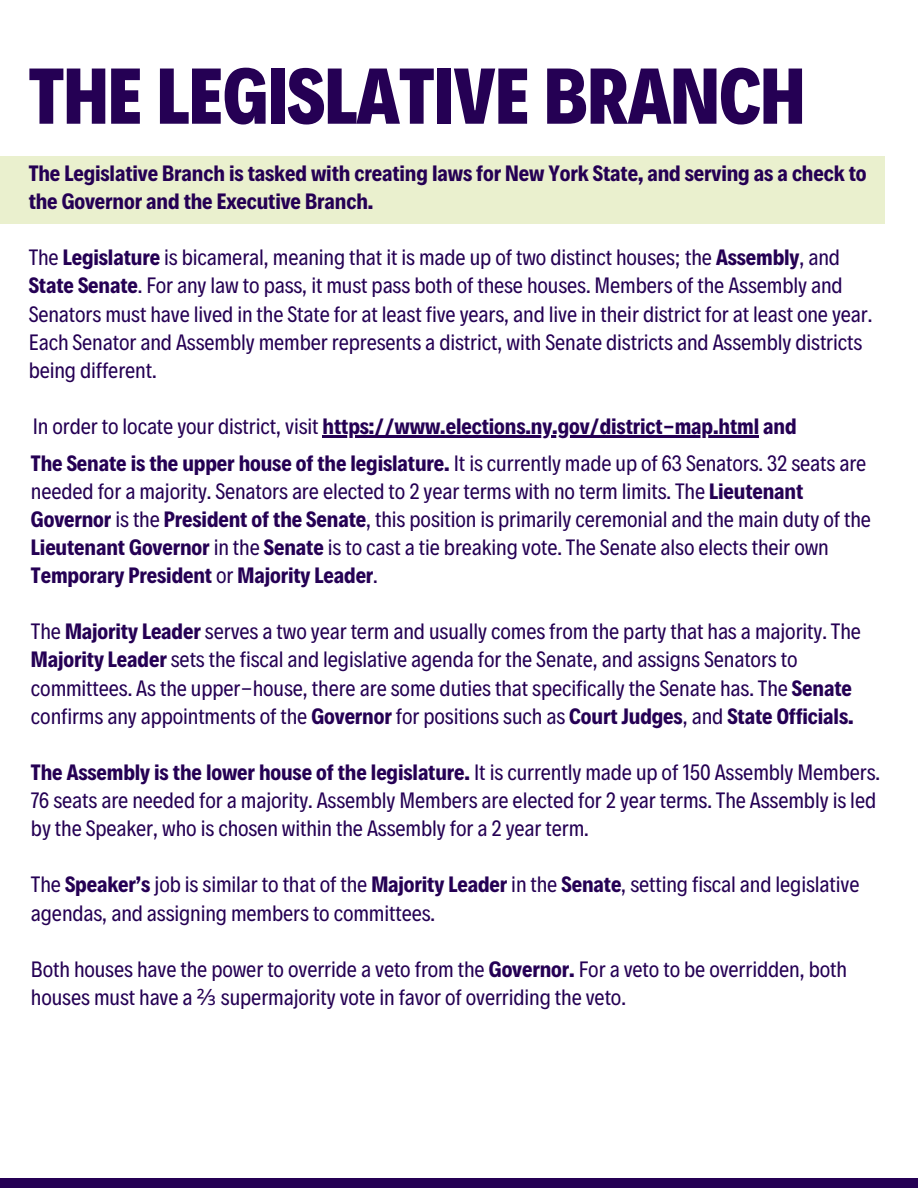
<style>
.page{position:relative;width:918px;height:1188px;background:#fff}
.page>*{position:absolute;margin:0;border:0;box-sizing:border-box;transform-origin:0 0}
.t1{font:800 79.95px "Decalotype";letter-spacing:-.005em;color:#250054}
.t2{font:22.5px/28.2px "Decalotype";letter-spacing:-.005em;color:#250054}
.t3{font:700 22.5px/28.2px "Decalotype";letter-spacing:-.005em;color:#250054}
.s1{font-weight:700}
.s2{font-weight:400}
.s3{font-family:"Noto Sans"}
</style>
<div class="page">
<div style="left:0;top:1178px;width:918px;height:10px;background:#250054"></div>
<div style="left:0;top:156px;width:885px;height:67px;background:#eaf0ce"></div>
<hr style="left:323px;top:435px;width:436px;height:2px;background:#250054">
<p class="t1" style="left:29px;top:43px;width:778px">THE LEGISLATIVE BRANCH</p>
<p class="t3" style="left:29px;top:158px;width:839px">The Legislative Branch is tasked with creating laws for New York State, and serving as a check to the Governor and the Executive Branch.</p>
<p class="t2" style="left:29px;top:242px;width:845px">The <span class="s1">Legislature</span> is bicameral, meaning that it is made up of two distinct houses; the <span class="s1">Assembly</span>, and <span class="s1">State Senate</span>. For any law to pass, it must pass both of these houses. Members of the Assembly and Senators must have lived in the State for at least five years, and live in their district for at least one year.<br>Each Senator and Assembly member represents a district, with Senate districts and Assembly districts being different.</p>
<p class="t3" style="left:33px;top:411px;width:765px"><span class="s2">In order to locate your district, visit</span> https://www.elections.ny.gov/district-map.html and</p>
<p class="t2" style="left:31px;top:447px;width:842px"><span class="s1">The Senate is the upper house of the legislature.</span> It is currently made up of 63 Senators. 32 seats are needed for a majority. Senators are elected to 2 year terms with no term limits. The <span class="s1">Lieutenant Governor</span> is the <span class="s1">President of the Senate</span>, this position is primarily ceremonial and the main duty of the <span class="s1">Lieutenant Governor</span> in the <span class="s1">Senate</span> is to cast a tie breaking vote. The Senate also elects their own <span class="s1">Temporary President</span> or <span class="s1">Majority Leader</span>.</p>
<p class="t2" style="left:31px;top:616px;width:831px">The <span class="s1">Majority Leader</span> serves a two year term and usually comes from the party that has a majority. The <span class="s1">Majority Leader</span> sets the fiscal and legislative agenda for the Senate, and assigns Senators to committees. As the upper-house, there are some duties that specifically the Senate has. The <span class="s1">Senate </span>confirms any appointments of the <span class="s1">Governor</span> for positions such as <span class="s1">Court Judges</span>, and <span class="s1">State Officials.</span></p>
<p class="t2" style="left:31px;top:757px;width:851px"><span class="s1">The Assembly is the lower house of the legislature.</span> It is currently made up of 150 Assembly Members.<br>76 seats are needed for a majority. Assembly Members are elected for 2 year terms. The Assembly is led by the Speaker, who is chosen within the Assembly for a 2 year term.</p>
<p class="t2" style="left:31px;top:869px;width:830px">The <span class="s1">Speaker’s</span> job is similar to that of the <span class="s1">Majority Leader</span> in the <span class="s1">Senate</span>, setting fiscal and legislative agendas, and assigning members to committees.</p>
<p class="t2" style="left:31px;top:953px;width:818px">Both houses have the power to override a veto from the <span class="s1">Governor.</span> For a veto to be overridden, both houses must have a <span class="s3">⅔</span> supermajority vote in favor of overriding the veto.</p>
</div>
